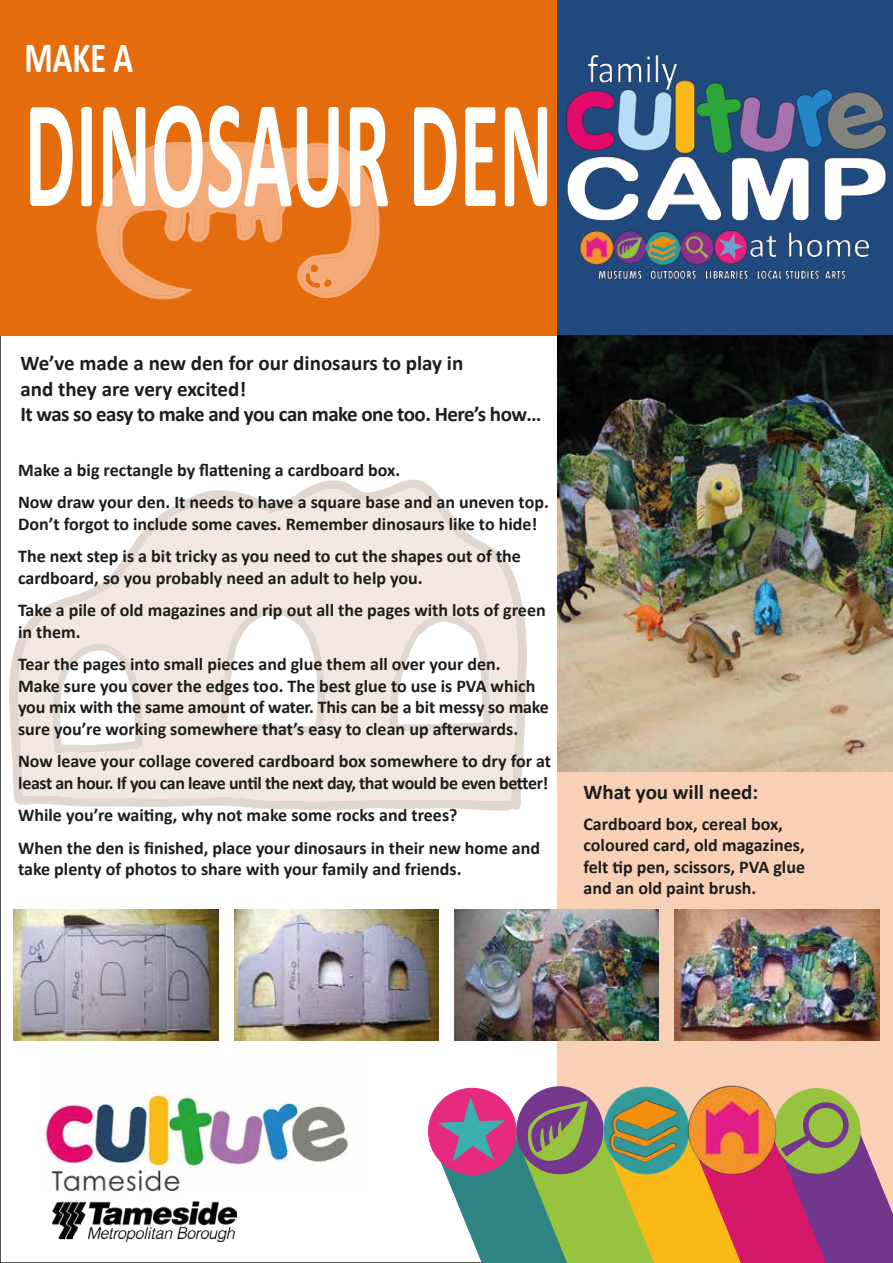
<style>
.page{position:relative;width:893px;height:1263px;background:#fff}
.page>*{position:absolute;margin:0;border:0;box-sizing:border-box;transform-origin:0 0}
.t1{font:700 156.15px "Calibri";color:#fff;scale:.52 1}
.t2{font:700 43.35px "Calibri";color:#fff;scale:.75 1}
.t3{font:700 21px/25.2px "Calibri";letter-spacing:-.01em;color:#1d1d1b}
.t4{font:700 18px/21.6px "Calibri";color:#1d1d1b}
</style>
<div class="page">
<div style="left:557px;top:335px;width:336px;height:928px;background:#f8d0b5"></div>
<div style="left:0;top:0;width:601px;height:335px;background:#e46c0c"></div>
<div style="left:557px;top:0;width:336px;height:335px;background:#20497d"></div>
<img style="left:566px;top:54px;width:321px;height:226px">
<img style="left:43px;top:1092px;width:305px;height:100px">
<div style="left:774px;top:1088px;width:86px;height:85px;background:#98c33e;border-radius:50%"></div>
<div style="left:429px;top:1088px;width:87px;height:86px;background:#e7297f;border-radius:50%"></div>
<div style="left:517px;top:1087px;width:86px;height:87px;background:#74378d;border-radius:50%"></div>
<img style="left:617px;top:1086px;width:58px;height:12px">
<svg style="left:431px;top:1098px;width:462px;height:165px"></svg>
<img style="left:680px;top:1085px;width:104px;height:97px">
<img style="left:52px;top:1202px;width:184px;height:40px">
<svg style="left:96px;top:141px;width:284px;height:158px"></svg>
<img style="left:14px;top:910px;width:204px;height:131px">
<img style="left:234px;top:910px;width:205px;height:131px">
<img style="left:675px;top:910px;width:204px;height:131px">
<img style="left:454px;top:910px;width:205px;height:131px">
<img style="left:557px;top:335px;width:336px;height:437px">
<svg style="left:9px;top:480px;width:518px;height:330px"></svg>
<svg style="left:628px;top:429px;width:1px;height:15px"></svg>
<svg style="left:18px;top:488px;width:500px;height:313px;fill:#f2e8e1"></svg>
<svg style="left:218px;top:607px;width:107px;height:127px"></svg>
<svg style="left:389px;top:614px;width:102px;height:118px"></svg>
<svg style="left:52px;top:643px;width:91px;height:110px"></svg>
<h2 class="t2" style="left:25px;top:27px;width:146px">MAKE A</h2>
<h1 class="t1" style="left:25px;top:44px;width:1017px">DINOSAUR DEN</h1>
<p class="t3" style="left:20px;top:350px;width:523px">We’ve made a new den for our dinosaurs to play in<br>and they are very excited!<br>It was so easy to make and you can make one too. Here’s how…</p>
<p class="t4" style="left:18px;top:453px;width:532px;line-height:32.4px">Make a big rectangle by flattening a cardboard box.<br>Now draw your den. It needs to have a square base and an uneven top.</p>
<p class="t4" style="left:18px;top:507px;width:521px;line-height:32.4px">Don’t forgot to include some caves. Remember dinosaurs like to hide!<br>The next step is a bit tricky as you need to cut the shapes out of the</p>
<p class="t4" style="left:18px;top:561px;width:529px;line-height:32.4px">cardboard, so you probably need an adult to help you.<br>Take a pile of old magazines and rip out all the pages with lots of green</p>
<p class="t4" style="left:18px;top:615px;width:484px;line-height:32.4px">in them.<br>Tear the pages into small pieces and glue them all over your den.</p>
<p class="t4" style="left:18px;top:674px;width:532px">Make sure you cover the edges too. The best glue to use is PVA which you mix with the same amount of water. This can be a bit messy so make sure you’re working somewhere that’s easy to clean up afterwards.</p>
<p class="t4" style="left:18px;top:750px;width:535px">Now leave your collage covered cardboard box somewhere to dry for at least an hour. If you can leave until the next day, that would be even better!</p>
<p class="t4" style="left:18px;top:798px;width:524px;line-height:32.4px">While you’re waiting, why not make some rocks and trees?<br>When the den is finished, place your dinosaurs in their new home and</p>
<p class="t4" style="left:18px;top:858px;width:445px">take plenty of photos to share with your family and friends.</p>
<p class="t3" style="left:583px;top:779px;width:176px">What you will need:</p>
<p class="t4" style="left:583px;top:812px;width:223px">Cardboard box, cereal box, coloured card, old magazines, felt tip pen, scissors, PVA glue and an old paint brush.</p>
</div>
